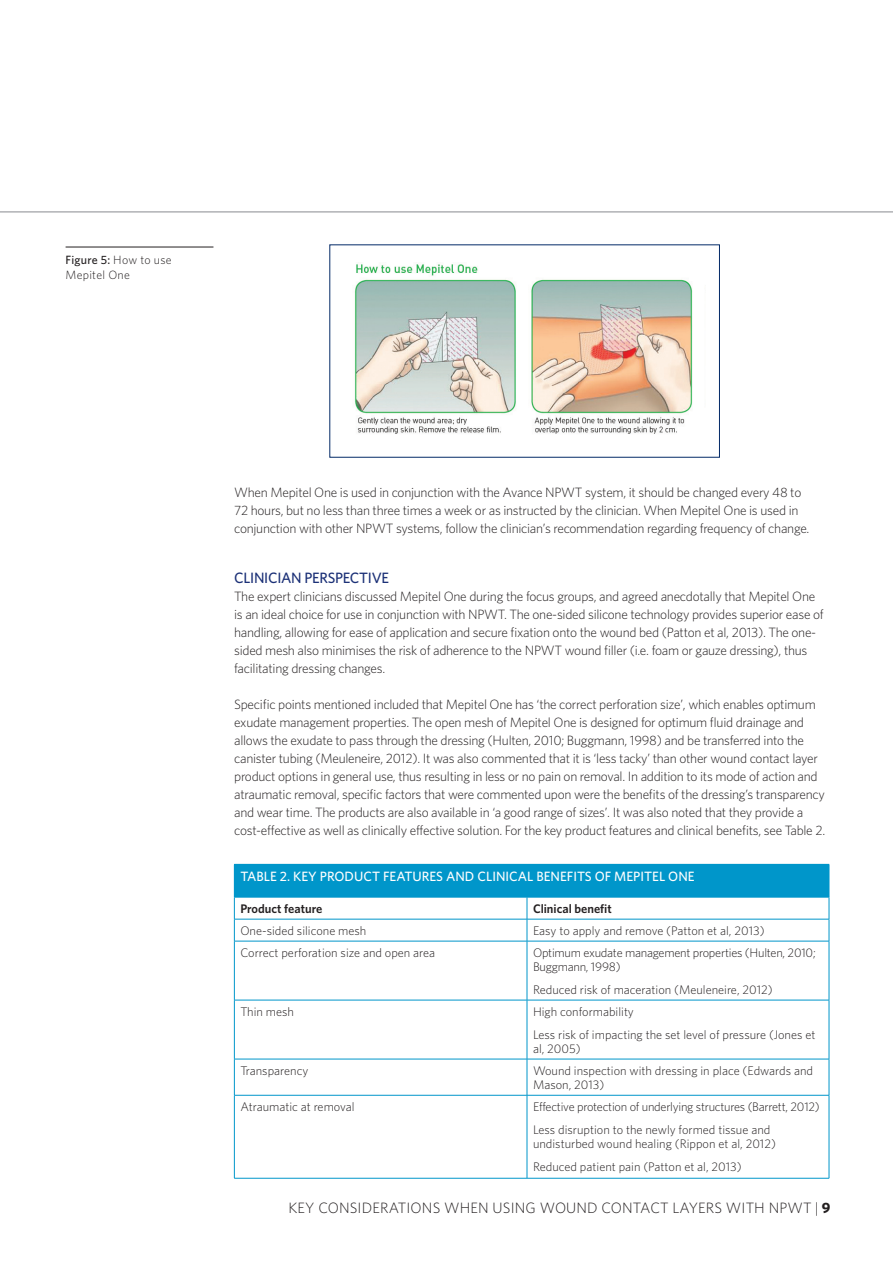
<style>
.page{position:relative;width:893px;height:1263px;background:#fff}
.page>*{position:absolute;margin:0;border:0;box-sizing:border-box;transform-origin:0 0}
.t1{font:300 15px "Whitney";letter-spacing:.01em;color:#231f20}
.t2{font:500 15px "Whitney";letter-spacing:-.02em;color:#1c3177}
.t3{font:300 13.5px/18px "Whitney";letter-spacing:-.02em;color:#231f20}
.t4{font:500 13.5px "Whitney";color:#fff}
.t5{font:300 12.45px/22.8px "Whitney";color:#231f20}
.t6{font:300 12.45px/14.2px "Whitney";letter-spacing:-.02em;color:#231f20}
.t7{font:600 12.45px "Whitney";color:#231f20}
.t8{font:300 12px/15px "Whitney";letter-spacing:.02em;color:#231f20}
.s1{font-weight:500}
.s2{font-weight:700}
</style>
<div class="page">
<hr style="left:0;top:211px;width:893px;height:2px;background:#b0b1b5">
<div style="left:234px;top:864px;width:595px;height:33px;background:#0096ca"></div>
<hr style="left:829px;top:864px;width:1px;height:33px;background:#0096ca">
<svg style="left:234px;top:897px;width:596px;height:44px"></svg>
<hr style="left:234px;top:941px;width:293px;height:1px;background:#0096ca">
<hr style="left:234px;top:941px;width:1px;height:59px;background:#0096ca">
<hr style="left:527px;top:941px;width:302px;height:1px;background:#0096ca">
<hr style="left:527px;top:941px;width:1px;height:59px;background:#0096ca">
<hr style="left:829px;top:941px;width:1px;height:59px;background:#0096ca">
<hr style="left:234px;top:1000px;width:293px;height:1px;background:#0096ca">
<hr style="left:234px;top:1000px;width:1px;height:59px;background:#0096ca">
<hr style="left:527px;top:1000px;width:302px;height:1px;background:#0096ca">
<hr style="left:527px;top:1000px;width:1px;height:59px;background:#0096ca">
<hr style="left:829px;top:1000px;width:1px;height:59px;background:#0096ca">
<hr style="left:234px;top:1059px;width:293px;height:1px;background:#0096ca">
<hr style="left:234px;top:1059px;width:1px;height:36px;background:#0096ca">
<hr style="left:527px;top:1059px;width:302px;height:1px;background:#0096ca">
<hr style="left:527px;top:1059px;width:1px;height:36px;background:#0096ca">
<hr style="left:829px;top:1059px;width:1px;height:36px;background:#0096ca">
<hr style="left:234px;top:1095px;width:293px;height:1px;background:#0096ca">
<hr style="left:234px;top:1095px;width:1px;height:83px;background:#0096ca">
<hr style="left:527px;top:1095px;width:302px;height:1px;background:#0096ca">
<hr style="left:527px;top:1095px;width:1px;height:83px;background:#0096ca">
<hr style="left:829px;top:1095px;width:1px;height:83px;background:#0096ca">
<hr style="left:234px;top:1178px;width:293px;height:1px;background:#0096ca">
<hr style="left:527px;top:1178px;width:302px;height:1px;background:#0096ca">
<img style="left:354px;top:262px;width:339px;height:172px">
<hr style="left:66px;top:247px;width:147px;height:1px;background:#231f20">
<p class="t8" style="left:66px;top:253px;width:108px"><span class="s1">Figure 5:</span> How to use<br>Mepitel One</p>
<p class="t3" style="left:234px;top:483px;width:577px">When Mepitel One is used in conjunction with the Avance NPWT system, it should be changed every 48 to<br>72 hours, but no less than three times a week or as instructed by the clinician. When Mepitel One is used in conjunction with other NPWT systems, follow the clinician’s recommendation regarding frequency of change.</p>
<p class="t2" style="left:234px;top:568px;width:156px">CLINICIAN PERSPECTIVE</p>
<p class="t3" style="left:234px;top:587px;width:591px">The expert clinicians discussed Mepitel One during the focus groups, and agreed anecdotally that Mepitel One is an ideal choice for use in conjunction with NPWT. The one-sided silicone technology provides superior ease of handling, allowing for ease of application and secure fixation onto the wound bed (Patton et al, 2013). The one&shy;sided mesh also minimises the risk of adherence to the NPWT wound filler (i.e. foam or gauze dressing), thus facilitating dressing changes.</p>
<p class="t3" style="left:234px;top:695px;width:592px">Specific points mentioned included that Mepitel One has ‘the correct perforation size’, which enables optimum exudate management properties. The open mesh of Mepitel One is designed for optimum fluid drainage and allows the exudate to pass through the dressing (Hulten, 2010; Buggmann, 1998) and be transferred into the canister tubing (Meuleneire, 2012). It was also commented that it is ‘less tacky’ than other wound contact layer product options in general use, thus resulting in less or no pain on removal. In addition to its mode of action and atraumatic removal, specific factors that were commented upon were the benefits of the dressing’s transparency and wear time. The products are also available in ‘a good range of sizes’. It was also noted that they provide a cost-effective as well as clinically effective solution. For the key product features and clinical benefits, see Table 2.</p>
<p class="t4" style="left:240px;top:868px;width:456px">TABLE 2. KEY PRODUCT FEATURES AND CLINICAL BENEFITS OF MEPITEL ONE</p>
<p class="t7" style="left:240px;top:901px;width:83px">Product feature</p>
<p class="t7" style="left:533px;top:901px;width:80px">Clinical benefit</p>
<p class="t5" style="left:240px;top:919px;width:128px">One-sided silicone mesh</p>
<p class="t5" style="left:533px;top:919px;width:233px">Easy to apply and remove (Patton et al, 2013)</p>
<p class="t5" style="left:240px;top:941px;width:196px">Correct perforation size and open area</p>
<p class="t6" style="left:533px;top:945px;width:284px">Optimum exudate management properties (Hulten, 2010;<br>Buggmann, 1998)</p>
<p class="t5" style="left:533px;top:978px;width:241px">Reduced risk of maceration (Meuleneire, 2012)</p>
<p class="t5" style="left:240px;top:1000px;width:55px">Thin mesh</p>
<p class="t5" style="left:533px;top:1000px;width:284px">High conformability<br>Less risk of impacting the set level of pressure (Jones et</p>
<p class="t5" style="left:533px;top:1037px;width:49px">al, 2005)</p>
<p class="t5" style="left:240px;top:1059px;width:70px">Transparency</p>
<p class="t5" style="left:533px;top:1063px;width:281px;line-height:14.2px">Wound inspection with dressing in place (Edwards and<br>Mason, 2013)</p>
<p class="t5" style="left:240px;top:1095px;width:116px">Atraumatic at removal</p>
<p class="t6" style="left:533px;top:1095px;width:288px;line-height:22.8px">Effective protection of underlying structures (Barrett, 2012)<br>Less disruption to the newly formed tissue and</p>
<p class="t5" style="left:533px;top:1132px;width:244px">undisturbed wound healing (Rippon et al, 2012)<br>Reduced patient pain (Patton et al, 2013)</p>
<p class="t1" style="left:288px;top:1199px;width:544px">KEY CONSIDERATIONS WHEN USING WOUND CONTACT LAYERS WITH NPWT | <span class="s2">9</span></p>
</div>
